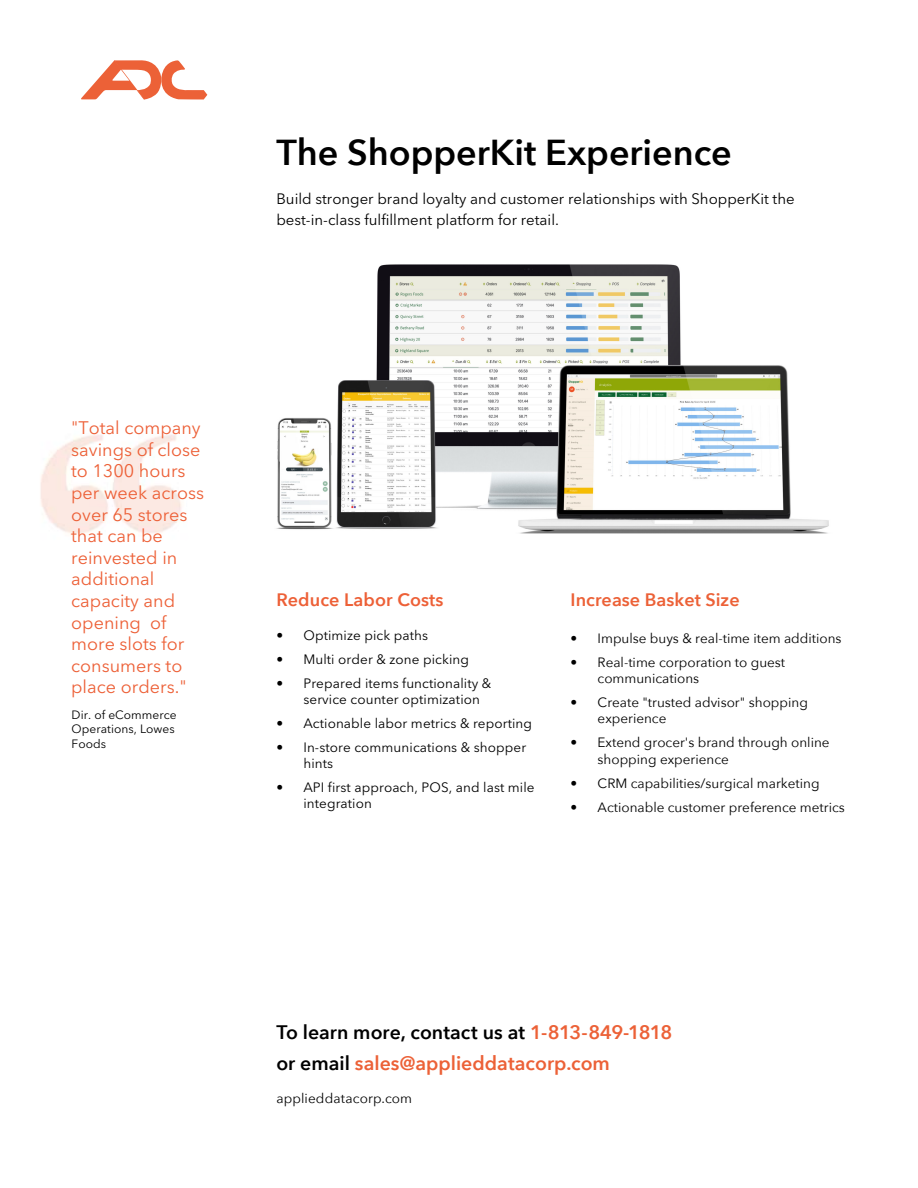
<style>
.page{position:relative;width:918px;height:1188px;background:#fff}
.page>*{position:absolute;margin:0;border:0;box-sizing:border-box;transform-origin:0 0}
.t1{font:600 36px "Avenir Next";color:#000}
.t2{font:600 19.5px/30.6px "Avenir Next";color:#ec6137}
.t3{font:18px/21.6px "Avenir Next LT Pro";color:#ed6037}
.t4{font:600 18px "Avenir Next";color:#ec6137}
.t5{font:600 18px "Avenir Next";letter-spacing:.005em;color:#ed6037}
.t6{font:15px/21px "Avenir Next LT Pro";color:#000}
.t7{font:13.5px/16.2px "Avenir Next";color:#000}
.t8{font:13.5px/16.2px "Avenir Next LT Pro";letter-spacing:.005em;color:#000}
.t9{font:12px/14.4px "Avenir Next LT Pro";letter-spacing:.005em;color:#000}
.s1{font-family:"Avenir Next"}
.s2{font-style:inherit}
.s3{color:#000}
</style>
<div class="page">
<svg style="left:81px;top:60px;width:126px;height:40px"></svg>
<img style="left:40px;top:434px;width:142px;height:100px">
<img style="left:276px;top:264px;width:553px;height:270px">
<h1 class="t1" style="left:276px;top:122px;width:457px">The ShopperKit Experience</h1>
<p class="t6" style="left:276px;top:189px;width:520px">Build stronger brand loyalty and customer relationships with ShopperKit the best-in-class fulfillment platform for retail.</p>
<h3 class="t3" style="left:71px;top:417px;width:134px">"Total company savings of close to 1300 hours per week across over 65 stores that can be reinvested in additional capacity and opening of more slots for consumers to place orders."</h3>
<p class="t9" style="left:72px;top:708px;width:107px">Dir. of eCommerce<br>Operations, Lowes<br>Foods</p>
<h3 class="t5" style="left:276px;top:584px;width:168px">Reduce Labor Costs</h3>
<p class="t8" style="left:276px;top:627px;width:153px"><span class="s1">•</span> Optimize pick paths</p>
<p class="t8" style="left:276px;top:651px;width:194px"><span class="s1">•</span> Multi order &amp; zone picking</p>
<p class="t8" style="left:303px;top:675px;width:190px;text-indent:-27px"><span class="s1">•</span> Prepared items functionality &amp; service counter optimization</p>
<p class="t8" style="left:276px;top:715px;width:257px"><span class="s1">•</span> Actionable labor metrics &amp; reporting</p>
<p class="t8" style="left:303px;top:739px;width:224px;text-indent:-27px"><span class="s1">•</span> In-store communications &amp; shopper hints</p>
<p class="t8" style="left:303px;top:779px;width:233px;text-indent:-27px"><span class="s1">•</span> API first approach, POS, and last mile integration</p>
<h3 class="t4" style="left:571px;top:584px;width:171px">Increase Basket Size</h3>
<p class="t7" style="left:571px;top:630px;width:272px">• Impulse buys &amp; real-time item additions</p>
<p class="t7" style="left:598px;top:654px;width:189px;text-indent:-27px">• Real-time corporation to guest communications</p>
<p class="t7" style="left:598px;top:694px;width:212px;text-indent:-27px">• Create "trusted advisor<span class="s2">"</span> shopping experience</p>
<p class="t7" style="left:598px;top:734px;width:233px;text-indent:-27px">• Extend grocer's brand through online shopping experience</p>
<p class="t7" style="left:571px;top:774px;width:250px">• CRM capabilities/surgical marketing</p>
<p class="t7" style="left:571px;top:798px;width:276px">• Actionable customer preference metrics</p>
<h2 class="t2" style="left:276px;top:1017px;width:398px"><span class="s3">To learn more, contact us at</span> 1-813-849-1818 <span class="s3">or email</span> sales@applieddatacorp.com</h2>
<p class="t7" style="left:276px;top:1090px;width:137px">applieddatacorp.com</p>
</div>
